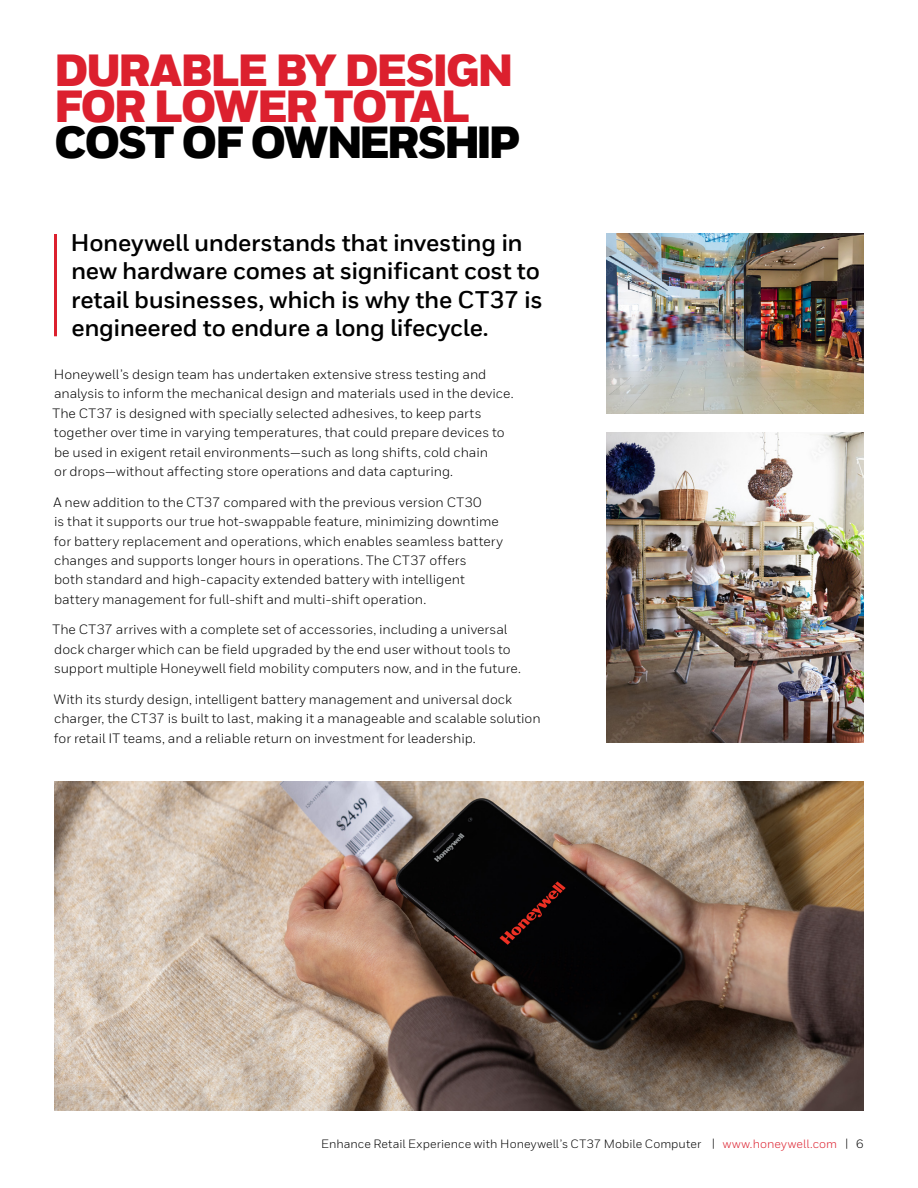
<style>
.page{position:relative;width:918px;height:1188px;background:#fff}
.page>*{position:absolute;margin:0;border:0;box-sizing:border-box;transform-origin:0 0}
.t1{font:900 45px/36px "Honeywell Sans";letter-spacing:-.055em;color:#dc202e}
.t2{font:900 45px "Honeywell Sans";letter-spacing:-.055em;color:#000}
.t3{font:700 24px/28.5px "Honeywell Sans TT";letter-spacing:-.015em;color:#000}
.t4{font:13.5px/19.5px "Honeywell Sans TT";color:#000}
.t5{font:12px "Honeywell Sans TT";letter-spacing:.01em;color:#000}
.s1{color:#dc202e}
</style>
<div class="page">
<hr style="left:54px;top:234px;width:3px;height:102px;background:#dc202e">
<img style="left:606px;top:234px;width:258px;height:180px">
<img style="left:606px;top:432px;width:258px;height:310px">
<img style="left:54px;top:782px;width:810px;height:328px">
<h1 class="t1" style="left:54px;top:54px;width:462px">DURABLE BY DESIGN<br>FOR LOWER TOTAL</h1>
<h1 class="t2" style="left:54px;top:114px;width:468px">COST OF OWNERSHIP</h1>
<h2 class="t3" style="left:71px;top:229px;width:474px">Honeywell understands that investing in new hardware comes at significant cost to retail businesses, which is why the CT37 is engineered to endure a long lifecycle.</h2>
<p class="t4" style="left:52px;top:364px;width:463px">Honeywell’s design team has undertaken extensive stress testing and analysis to inform the mechanical design and materials used in the device.<br>The CT37 is designed with specially selected adhesives, to keep parts together over time in varying temperatures, that could prepare devices to be used in exigent retail environments—such as long shifts, cold chain<br>or drops—without affecting store operations and data capturing.</p>
<p class="t4" style="left:54px;top:492px;width:451px">A new addition to the CT37 compared with the previous version CT30<br>is that it supports our true hot-swappable feature, minimizing downtime for battery replacement and operations, which enables seamless battery changes and supports longer hours in operations. The CT37 offers<br>both standard and high-capacity extended battery with intelligent battery management for full-shift and multi-shift operation.</p>
<p class="t4" style="left:52px;top:620px;width:470px">The CT37 arrives with a complete set of accessories, including a universal dock charger which can be field upgraded by the end user without tools to support multiple Honeywell field mobility computers now, and in the future.</p>
<p class="t4" style="left:54px;top:689px;width:488px">With its sturdy design, intelligent battery management and universal dock charger, the CT37 is built to last, making it a manageable and scalable solution for retail IT teams, and a reliable return on investment for leadership.</p>
<p class="t5" style="left:321px;top:1136px;width:544px">Enhance Retail Experience with Honeywell’s CT37 Mobile Computer | <span class="s1">www.honeywell.com</span> | 6</p>
</div>
